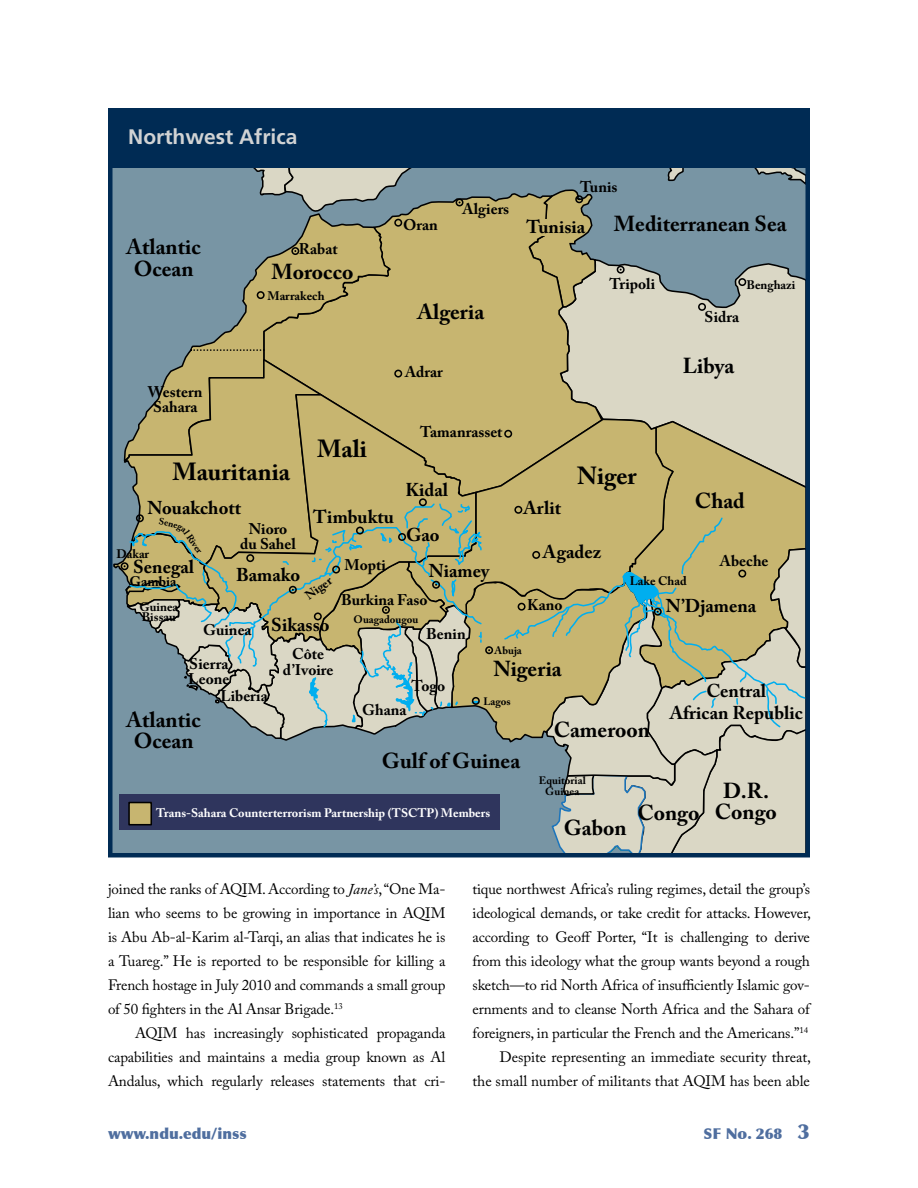
<style>
.page{position:relative;width:918px;height:1188px;background:#fff}
.page>*{position:absolute;margin:0;border:0;box-sizing:border-box;transform-origin:0 0}
.t1{font:700 24.6px "Adobe Caslon Pro";color:#000}
.t2{font:700 21.6px/21.6px "Adobe Caslon Pro";color:#000;text-align:center}
.t3{font:700 21px "Frutiger LT Std";color:#d1d3d4}
.t4{font:700 18.45px/21.6px "Adobe Caslon Pro";color:#000;text-align:center}
.t5{font:700 15.45px/15.5px "Adobe Caslon Pro";color:#000;text-align:center}
.t6{font:15px/24px "Adobe Caslon Pro";letter-spacing:-.01em;color:#000;text-align:justify}
.t7{font:900 15px "Optima";color:#4f6e9f}
.t8{font:700 13.8px "Adobe Caslon Pro";color:#000}
.t9{font:700 12.3px "Adobe Caslon Pro";color:#fff}
.t10{font:700 12.3px/9.3px "Adobe Caslon Pro";color:#000}
.t11{font:700 10.8px/10.8px "Adobe Caslon Pro";color:#000;text-align:center}
.t12{font:700 9.3px "Adobe Caslon Pro";color:#000}
.s1{font-style:italic}
.s2{font-size:21px}
</style>
<div class="page">
<div style="left:108px;top:108px;width:702px;height:56px;background:#002b54"></div>
<svg style="left:112px;top:164px;width:696px;height:693px;background:#a6a88c"></svg>
<h3 class="t3" style="left:128px;top:124px;width:171px">Northwest Africa</h3>
<h2 class="t2" style="left:126px;top:236px;width:76px">Atlantic<br>Ocean</h2>
<p class="t5" style="left:148px;top:384px;width:56px">Western<br>Sahara</p>
<p class="t5" style="left:299px;top:241px;width:40px">Rabat</p>
<h2 class="t2" style="left:272px;top:261px;width:83px">Morocco</h2>
<p class="t10" style="left:268px;top:291px;width:59px">Marrakech</p>
<h1 class="t1" style="left:317px;top:435px;width:51px">Mali</h1>
<p class="t5" style="left:403px;top:217px;width:36px">Oran</p>
<p class="t5" style="left:463px;top:201px;width:48px">Algiers</p>
<p class="t5" style="left:580px;top:179px;width:39px">Tunis</p>
<p class="t4" style="left:527px;top:215px;width:60px">Tunisia</p>
<h2 class="t2" style="left:614px;top:213px;width:174px">Mediterranean Sea</h2>
<h2 class="t2" style="left:418px;top:301px;width:68px">Algeria</h2>
<p class="t5" style="left:405px;top:364px;width:39px">Adrar</p>
<p class="t5" style="left:609px;top:276px;width:47px">Tripoli</p>
<p class="t10" style="left:747px;top:280px;width:50px">Benghazi</p>
<p class="t5" style="left:705px;top:309px;width:36px">Sidra</p>
<h2 class="t2" style="left:683px;top:355px;width:53px">Libya</h2>
<p class="t5" style="left:420px;top:424px;width:84px">Tamanrasset</p>
<h1 class="t1" style="left:172px;top:457px;width:119px">Mauritania</h1>
<h1 class="t1" style="left:577px;top:461px;width:61px">Niger</h1>
<p class="t4" style="left:405px;top:479px;width:44px">Kidal</p>
<h2 class="t2" style="left:695px;top:490px;width:52px">Chad</h2>
<p class="t4" style="left:523px;top:496px;width:39px">Arlit</p>
<p class="t4" style="left:543px;top:541px;width:60px">Agadez</p>
<p class="t4" style="left:147px;top:496px;width:95px">Nouakchott</p>
<p class="t4" style="left:313px;top:506px;width:82px">Timbuktu</p>
<p class="t5" style="left:240px;top:521px;width:57px">Nioro du Sahel</p>
<p class="t4" style="left:406px;top:523px;width:35px">Gao</p>
<p class="t12" style="left:191px;top:528px;width:27px;rotate:56deg">l R iver</p>
<p class="t10" style="left:117px;top:549px;width:34px">Dakar</p>
<p class="t5" style="left:720px;top:553px;width:50px">Abeche</p>
<p class="t5" style="left:344px;top:557px;width:43px">Mopti</p>
<p class="t4" style="left:133px;top:555px;width:63px">Senegal</p>
<p class="t4" style="left:429px;top:560px;width:62px">Niamey</p>
<p class="t4" style="left:236px;top:564px;width:66px">Bamako</p>
<p class="t10" style="left:630px;top:576px;width:58px">Lake Chad</p>
<p class="t4" style="left:666px;top:595px;width:92px">N’Djamena</p>
<p class="t8" style="left:129px;top:574px;width:48px">Gambia</p>
<p class="t10" style="left:139px;top:603px;width:40px">Guinea<br>Bissau</p>
<p class="t10" style="left:304px;top:593px;width:31px;rotate:-37deg">Niger</p>
<p class="t5" style="left:341px;top:592px;width:88px">Burkina Faso</p>
<p class="t5" style="left:527px;top:597px;width:37px">Kano</p>
<p class="t11" style="left:353px;top:614px;width:67px">Ouagadougou</p>
<p class="t4" style="left:271px;top:614px;width:60px">Sikasso</p>
<p class="t5" style="left:203px;top:622px;width:50px">Guinea</p>
<p class="t5" style="left:426px;top:626px;width:41px">Benin</p>
<p class="t5" style="left:189px;top:656px;width:41px">Sierra</p>
<p class="t5" style="left:188px;top:671px;width:43px">Leone</p>
<p class="t5" style="left:221px;top:688px;width:49px">Liberia</p>
<h2 class="t2" style="left:126px;top:708px;width:76px">Atlantic<br>Ocean</h2>
<p class="t5" style="left:283px;top:646px;width:52px">Côte d’Ivoire</p>
<p class="t5" style="left:411px;top:678px;width:35px">Togo</p>
<p class="t5" style="left:362px;top:702px;width:46px">Ghana</p>
<p class="t11" style="left:495px;top:645px;width:29px">Abuja</p>
<h2 class="t2" style="left:493px;top:658px;width:70px">Nigeria</h2>
<h2 class="t2" style="left:554px;top:719px;width:98px">Cameroon</h2>
<p class="t11" style="left:483px;top:696px;width:29px">Lagos</p>
<h2 class="t2" style="left:382px;top:750px;width:140px">Gulf of Guinea</h2>
<p class="t4" style="left:670px;top:680px;width:135px">Central<br>African Republic</p>
<p class="t9" style="left:156px;top:806px;width:335px">Trans-Sahara Counterterrorism Partnership (TSCTP) Members</p>
<p class="t11" style="left:539px;top:775px;width:48px">Equitorial<br>Guinea</p>
<h2 class="t2" style="left:564px;top:816px;width:64px">Gabon</h2>
<h2 class="t2" style="left:638px;top:802px;width:63px">Congo</h2>
<h2 class="t2" style="left:715px;top:779px;width:63px">D.R.<br>Congo</h2>
<p class="t6" style="left:108px;top:877px;width:339px">joined the ranks of AQIM. According to <span class="s1">Jane’s</span>, “One Ma&shy;lian who seems to be growing in importance in AQIM is Abu Ab-al-Karim al-Tarqi, an alias that indicates he is a Tuareg.” He is reported to be responsible for killing a French hostage in July 2010 and commands a small group of 50 fighters in the Al Ansar Brigade.<sup>13</sup></p>
<p class="t6" style="left:108px;top:1021px;width:339px;text-indent:27px">AQIM has increasingly sophisticated propaganda capabilities and maintains a media group known as Al Andalus, which regularly releases statements that cri-</p>
<p class="t6" style="left:472px;top:877px;width:340px;text-align:right">tique northwest Africa’s ruling regimes, detail the group’s ideological demands, or take credit for attacks. However, according to Geoff Porter, “It is challenging to derive from this ideology what the group wants beyond a rough sketch—to rid North Africa of insufficiently Islamic gov&shy;ernments and to cleanse North Africa and the Sahara of foreigners, in particular the French and the Americans.”<sup>14<br></sup>Despite representing an immediate security threat,<br>the small number of militants that AQIM has been able</p>
<p class="t7" style="left:108px;top:1125px;width:140px">www.ndu.edu/inss</p>
<p class="t7" style="left:703px;top:1125px;width:108px">SF No. 268 <span class="s2">3</span></p>
</div>
